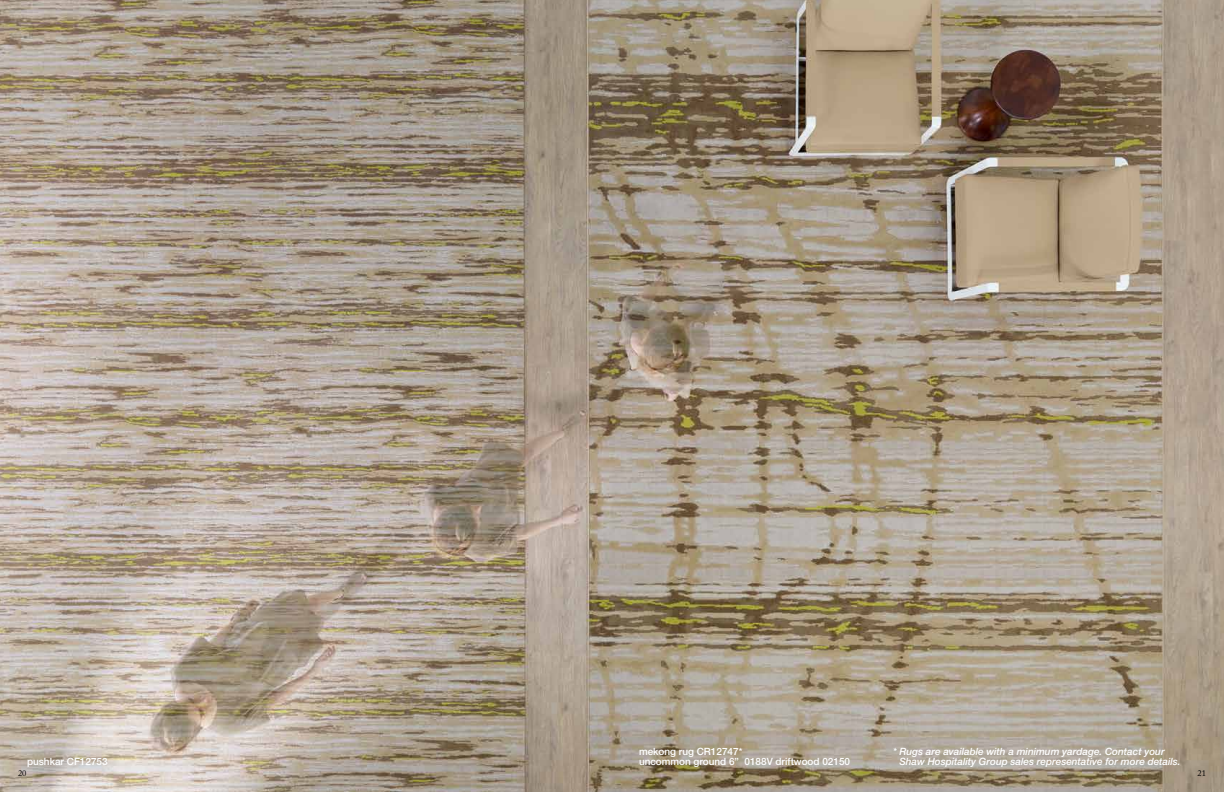
<style>
.page{position:relative;width:1224px;height:792px;background:#fff}
.page>*{position:absolute;margin:0;border:0;box-sizing:border-box;transform-origin:0 0}
.t1{font:italic 500 10px/10px "Helvetica Neue LT";color:#fff}
.t2{font:500 10px "Helvetica Neue LT";color:#fff}
.t3{font:8.5px "Adobe Caslon";color:#000}
</style>
<div class="page">
<img style="left:0;top:0;width:1224px;height:792px">
<div style="left:13px;top:743px;width:108px;height:37px;background:#000;opacity:.75"></div>
<p class="t2" style="left:27px;top:755px;width:82px">pushkar CF12753</p>
<p class="t2" style="left:639px;top:755px;width:213px">uncommon ground 6” 0188V driftwood 02150</p>
<p class="t1" style="left:899px;top:746px;width:283px;text-indent:-7px">* Rugs are available with a minimum yardage. Contact your<br>Shaw Hospitality Group sales representative for more details.</p>
<p class="t2" style="left:639px;top:745px;width:105px">mekong rug CR12747*</p>
<p class="t3" style="left:18px;top:768px;width:10px">20</p>
<p class="t3" style="left:1198px;top:768px;width:10px">21</p>
</div>
